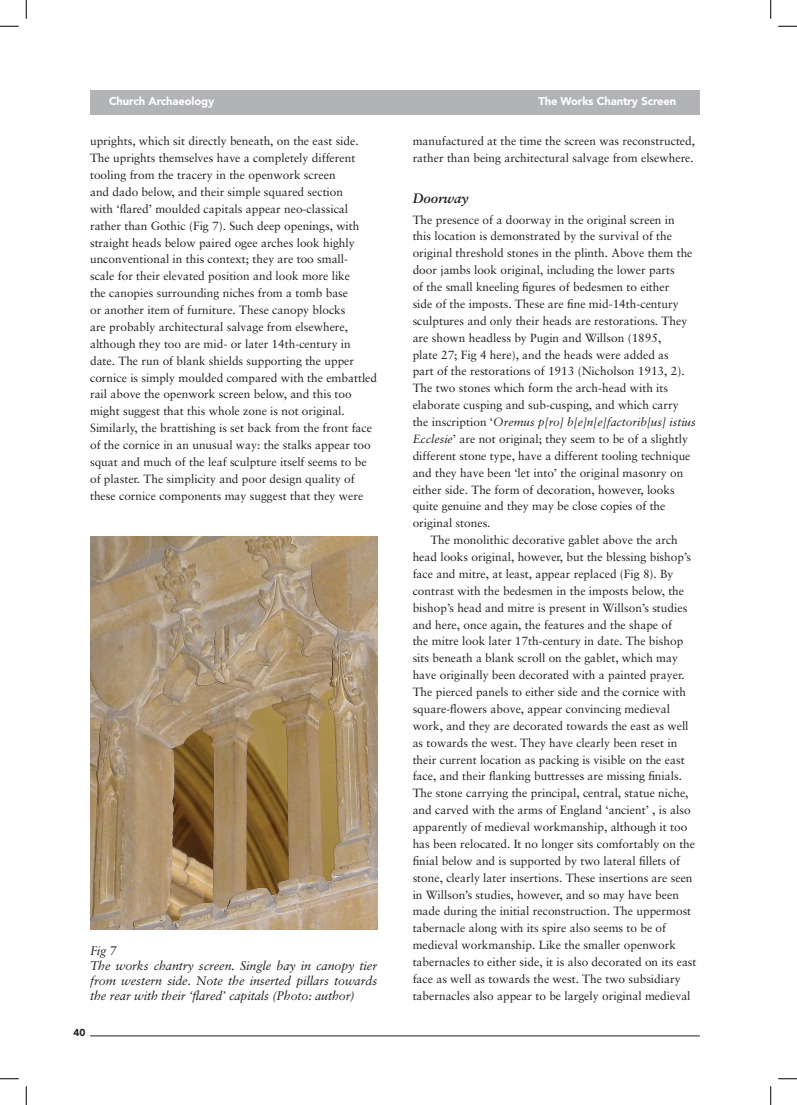
<style>
.page{position:relative;width:797px;height:1105px;background:#fff}
.page>*{position:absolute;margin:0;border:0;box-sizing:border-box;transform-origin:0 0}
.t1{font:italic 700 13.75px "Sabon";color:#231f20}
.t2{font:italic 12.5px/15px "Sabon";letter-spacing:-.01em;color:#231f20}
.t3{font:11.88px/16.9px "Sabon";color:#231f20}
.t4{font:italic 11.88px "Sabon";color:#231f20}
.t5{font:900 11.25px "Avenir";letter-spacing:-.01em;color:#fff}
.t6{font:900 10px "Avenir";color:#231f20}
.s1{font-style:normal}
.s2{font-style:italic}
</style>
<div class="page">
<div style="left:90px;top:90px;width:609px;height:25px;background:#b2b3b7"></div>
<hr style="left:90px;top:1035px;width:609px;height:1px;background:#231f20">
<img style="left:90px;top:536px;width:287px;height:394px">
<svg style="left:0;top:25px;width:19px;height:2px"></svg>
<svg style="left:778px;top:25px;width:19px;height:2px"></svg>
<svg style="left:0;top:1078px;width:19px;height:1px"></svg>
<svg style="left:778px;top:1078px;width:19px;height:1px"></svg>
<svg style="left:25px;top:0;width:2px;height:19px"></svg>
<svg style="left:25px;top:1086px;width:2px;height:19px"></svg>
<svg style="left:770px;top:0;width:1px;height:19px"></svg>
<svg style="left:770px;top:1086px;width:1px;height:19px"></svg>
<p class="t5" style="left:109px;top:94px;width:107px">Church Archaeology</p>
<p class="t5" style="left:538px;top:95px;width:140px">The Works Chantry Screen</p>
<p class="t3" style="left:90px;top:133px;width:288px">uprights, which sit directly beneath, on the east side.<br>The uprights themselves have a completely different tooling from the tracery in the openwork screen<br>and dado below, and their simple squared section<br>with ‘flared’ moulded capitals appear neo-classical rather than Gothic (Fig 7). Such deep openings, with straight heads below paired ogee arches look highly unconventional in this context; they are too small-<br>scale for their elevated position and look more like<br>the canopies surrounding niches from a tomb base<br>or another item of furniture. These canopy blocks<br>are probably architectural salvage from elsewhere, although they too are mid- or later 14th-century in date. The run of blank shields supporting the upper cornice is simply moulded compared with the embattled rail above the openwork screen below, and this too might suggest that this whole zone is not original.<br>Similarly, the brattishing is set back from the front face of the cornice in an unusual way: the stalks appear too squat and much of the leaf sculpture itself seems to be of plaster. The simplicity and poor design quality of these cornice components may suggest that they were</p>
<p class="t3" style="left:412px;top:133px;width:284px">manufactured at the time the screen was reconstructed, rather than being architectural salvage from elsewhere.</p>
<p class="t1" style="left:412px;top:190px;width:58px">Doorway</p>
<p class="t3" style="left:412px;top:211px;width:263px">The presence of a doorway in the original screen in</p>
<p class="t3" style="left:412px;top:228px;width:261px">this location is demonstrated by the survival of the</p>
<p class="t3" style="left:412px;top:245px;width:281px">original threshold stones in the plinth. Above them the</p>
<p class="t3" style="left:412px;top:261px;width:264px">door jambs look original, including the lower parts</p>
<p class="t3" style="left:412px;top:278px;width:258px">of the small kneeling figures of bedesmen to either</p>
<p class="t3" style="left:412px;top:295px;width:267px">side of the imposts. These are fine mid-14th-century</p>
<p class="t3" style="left:412px;top:312px;width:276px">sculptures and only their heads are restorations. They</p>
<p class="t3" style="left:412px;top:329px;width:250px">are shown headless by Pugin and Willson (1895,</p>
<p class="t3" style="left:412px;top:346px;width:258px">plate 27; Fig 4 here), and the heads were added as</p>
<p class="t3" style="left:412px;top:363px;width:273px">part of the restorations of 1913 (Nicholson 1913, 2).</p>
<p class="t3" style="left:412px;top:380px;width:257px">The two stones which form the arch-head with its</p>
<p class="t3" style="left:412px;top:396px;width:267px">elaborate cusping and sub-cusping, and which carry</p>
<p class="t4" style="left:412px;top:415px;width:285px"><span class="s1">the inscription ‘</span>Oremus p[ro] b[e]n[e]factorib[us] istius</p>
<p class="t3" style="left:412px;top:430px;width:277px"><span class="s2">Ecclesie</span>’ are not original; they seem to be of a slightly</p>
<p class="t3" style="left:412px;top:447px;width:279px">different stone type, have a different tooling technique</p>
<p class="t3" style="left:412px;top:464px;width:272px">and they have been ‘let into’ the original masonry on</p>
<p class="t3" style="left:412px;top:481px;width:263px">either side. The form of decoration, however, looks</p>
<p class="t3" style="left:412px;top:498px;width:254px">quite genuine and they may be close copies of the</p>
<p class="t3" style="left:412px;top:515px;width:79px">original stones.</p>
<p class="t3" style="left:430px;top:531px;width:249px">The monolithic decorative gablet above the arch</p>
<p class="t3" style="left:412px;top:548px;width:280px">head looks original, however, but the blessing bishop’s</p>
<p class="t3" style="left:412px;top:565px;width:262px">face and mitre, at least, appear replaced (Fig 8). By</p>
<p class="t3" style="left:412px;top:582px;width:273px">contrast with the bedesmen in the imposts below, the</p>
<p class="t3" style="left:412px;top:599px;width:276px">bishop’s head and mitre is present in Willson’s studies</p>
<p class="t3" style="left:412px;top:616px;width:261px">and here, once again, the features and the shape of</p>
<p class="t3" style="left:412px;top:633px;width:272px">the mitre look later 17th-century in date. The bishop</p>
<p class="t3" style="left:412px;top:650px;width:267px">sits beneath a blank scroll on the gablet, which may</p>
<p class="t3" style="left:412px;top:666px;width:273px">have originally been decorated with a painted prayer.</p>
<p class="t3" style="left:412px;top:683px;width:275px">The pierced panels to either side and the cornice with</p>
<p class="t3" style="left:412px;top:700px;width:259px">square-flowers above, appear convincing medieval</p>
<p class="t3" style="left:412px;top:717px;width:277px">work, and they are decorated towards the east as well</p>
<p class="t3" style="left:412px;top:734px;width:266px">as towards the west. They have clearly been reset in</p>
<p class="t3" style="left:412px;top:751px;width:273px">their current location as packing is visible on the east</p>
<p class="t3" style="left:412px;top:768px;width:271px">face, and their flanking buttresses are missing finials.</p>
<p class="t3" style="left:412px;top:785px;width:277px">The stone carrying the principal, central, statue niche,</p>
<p class="t3" style="left:412px;top:801px;width:279px">and carved with the arms of England ‘ancient’ , is also</p>
<p class="t3" style="left:412px;top:818px;width:276px">apparently of medieval workmanship, although it too</p>
<p class="t3" style="left:412px;top:835px;width:284px">has been relocated. It no longer sits comfortably on the</p>
<p class="t3" style="left:412px;top:852px;width:269px">finial below and is supported by two lateral fillets of</p>
<p class="t3" style="left:412px;top:869px;width:281px">stone, clearly later insertions. These insertions are seen</p>
<p class="t3" style="left:412px;top:886px;width:268px">in Willson’s studies, however, and so may have been</p>
<p class="t3" style="left:412px;top:903px;width:280px">made during the initial reconstruction. The uppermost</p>
<p class="t3" style="left:412px;top:920px;width:255px">tabernacle along with its spire also seems to be of</p>
<p class="t3" style="left:412px;top:936px;width:265px">medieval workmanship. Like the smaller openwork</p>
<p class="t3" style="left:412px;top:953px;width:285px">tabernacles to either side, it is also decorated on its east</p>
<p class="t3" style="left:412px;top:970px;width:269px">face as well as towards the west. The two subsidiary</p>
<p class="t3" style="left:412px;top:987px;width:279px">tabernacles also appear to be largely original medieval</p>
<p class="t2" style="left:90px;top:943px;width:288px">Fig 7<br>The works chantry screen. Single bay in canopy tier from western side. Note the inserted pillars towards the rear with their ‘flared’ capitals (Photo: author)</p>
<p class="t6" style="left:73px;top:1027px;width:13px">40</p>
</div>
